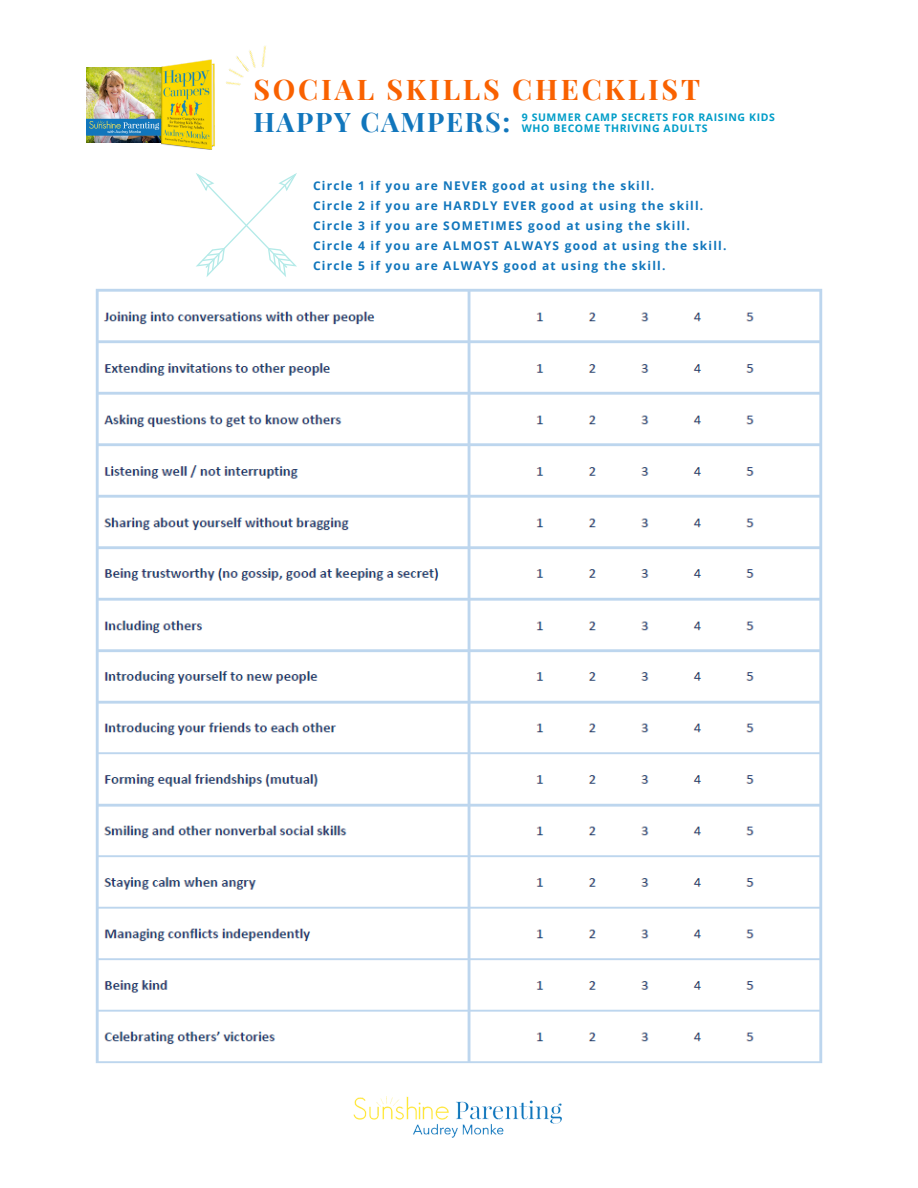
<style>
.page{position:relative;width:918px;height:1188px;background:#fff}
.page>*{position:absolute;margin:0;border:0;box-sizing:border-box;transform-origin:0 0}
.t1{font:700 28.5px "Playfair Display";letter-spacing:.1em;color:#f96100}
.t2{font:700 27px "Playfair Display";letter-spacing:.06em;color:#1176bc}
.t3{font:700 12px/20.1px "Open Sans";letter-spacing:.1em;color:#1176bc}
.t4{font:700 10.5px/11.6px "Open Sans";letter-spacing:.06em;color:#009dc8}
</style>
<div class="page">
<img style="left:86px;top:68px;width:75px;height:75px">
<img style="left:161px;top:61px;width:54px;height:89px">
<img style="left:201px;top:45px;width:65px;height:66px">
<img style="left:353px;top:1096px;width:209px;height:42px">
<img style="left:95px;top:288px;width:728px;height:775px">
<svg style="left:196px;top:173px;width:101px;height:104px"></svg>
<h1 class="t1" style="left:253px;top:69px;width:448px">SOCIAL SKILLS CHECKLIST</h1>
<h2 class="t2" style="left:253px;top:103px;width:259px">HAPPY CAMPERS:</h2>
<p class="t4" style="left:522px;top:111px;width:255px">9 SUMMER CAMP SECRETS FOR RAISING KIDS<br>WHO BECOME THRIVING ADULTS</p>
<p class="t3" style="left:313px;top:175px;width:415px">Circle 1 if you are NEVER good at using the skill.<br>Circle 2 if you are HARDLY EVER good at using the skill.<br>Circle 3 if you are SOMETIMES good at using the skill.<br>Circle 4 if you are ALMOST ALWAYS good at using the skill.<br>Circle 5 if you are ALWAYS good at using the skill.</p>
</div>
